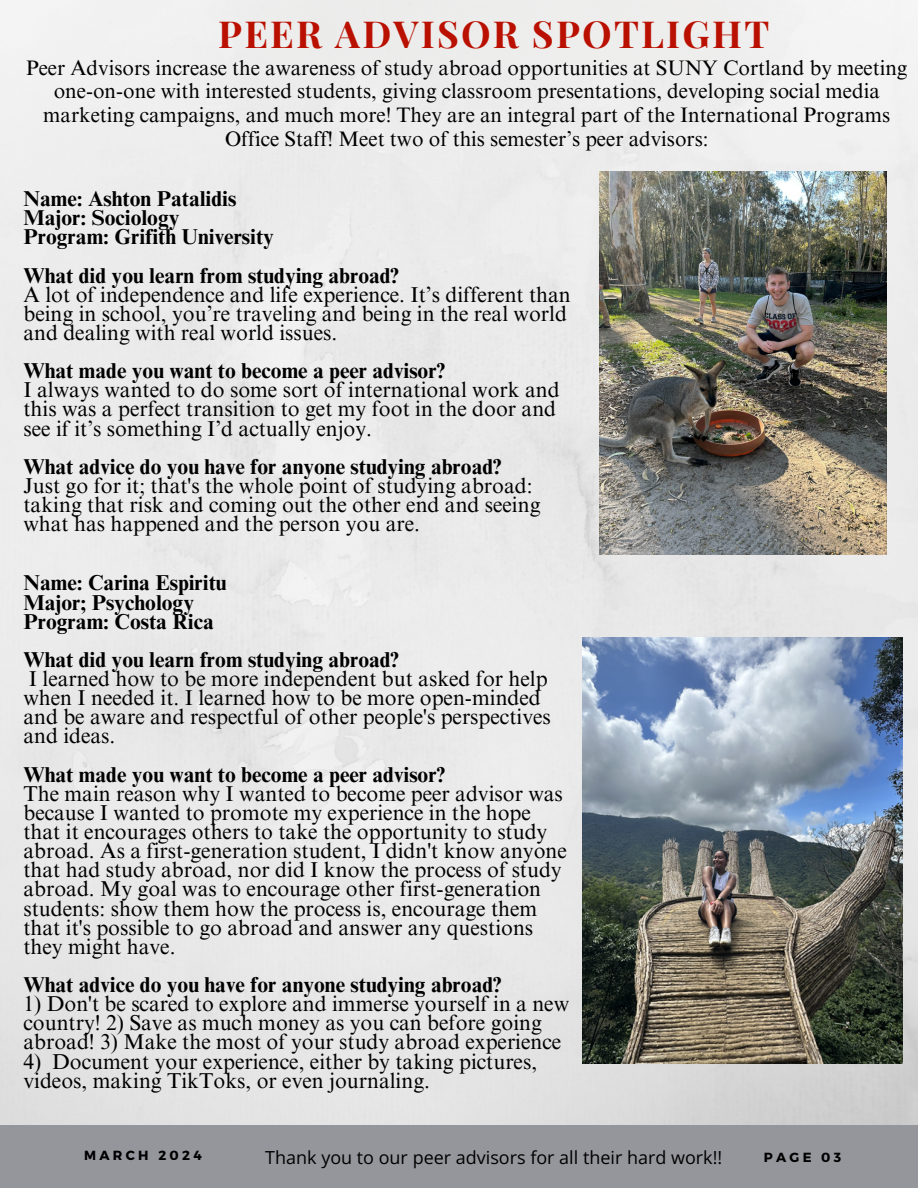
<style>
.page{position:relative;width:918px;height:1188px;background:#fff}
.page>*{position:absolute;margin:0;border:0;box-sizing:border-box;transform-origin:0 0}
.t1{font:700 37.35px "Playfair Display";letter-spacing:.06em;color:#b91000}
.t2{font:21.6px/19.2px "Times NRMT Pro";color:#000}
.t3{font:700 21.6px/19.2px "Times NRMT Pro";color:#000}
.t4{font:21px/23.7px "Times NRMT Pro";color:#000;text-align:center}
.t5{font:18px "Open Sans";color:#000}
.t6{font:700 13.2px "Montserrat";letter-spacing:.25em;color:#000}
</style>
<div class="page">
<img style="left:0;top:0;width:918px;height:1126px">
<div style="left:0;top:1126px;width:918px;height:62px;background:#95959c"></div>
<div style="left:254px;top:0;width:481px;height:67px;background:#efeeed;border-radius:33px"></div>
<img style="left:599px;top:172px;width:287px;height:382px">
<img style="left:583px;top:637px;width:319px;height:427px">
<h1 class="t1" style="left:218px;top:8px;width:553px">PEER ADVISOR SPOTLIGHT</h1>
<p class="t4" style="left:26px;top:58px;width:883px">Peer Advisors increase the awareness of study abroad opportunities at SUNY Cortland by meeting one-on-one with interested students, giving classroom presentations, developing social media marketing campaigns, and much more! They are an integral part of the International Programs Office Staff! Meet two of this semester’s peer advisors:</p>
<p class="t3" style="left:23px;top:192px;width:252px">Name: Ashton Patalidis<br>Major: Sociology<br>Program: Grifith University</p>
<p class="t3" style="left:23px;top:268px;width:377px">What did you learn from studying abroad?</p>
<p class="t2" style="left:23px;top:287px;width:549px">A lot of independence and life experience. It’s different than being in school, you’re traveling and being in the real world and dealing with real world issues.</p>
<p class="t3" style="left:23px;top:364px;width:423px">What made you want to become a peer advisor?</p>
<p class="t2" style="left:23px;top:383px;width:538px">I always wanted to do some sort of international work and this was a perfect transition to get my foot in the door and see if it’s something I’d actually enjoy.</p>
<p class="t3" style="left:23px;top:460px;width:480px">What advice do you have for anyone studying abroad?</p>
<p class="t2" style="left:23px;top:479px;width:518px">Just go for it; that's the whole point of studying abroad: taking that risk and coming out the other end and seeing what has happened and the person you are.</p>
<p class="t3" style="left:23px;top:576px;width:205px">Name: Carina Espiritu<br>Major; Psychology<br>Program: Costa Rica</p>
<p class="t3" style="left:23px;top:653px;width:377px">What did you learn from studying abroad?</p>
<p class="t2" style="left:23px;top:672px;width:529px">I learned how to be more independent but asked for help when I needed it. I learned how to be more open-minded and be aware and respectful of other people's perspectives and ideas.</p>
<p class="t3" style="left:23px;top:767px;width:423px">What made you want to become a peer advisor?</p>
<p class="t2" style="left:23px;top:787px;width:545px">The main reason why I wanted to become peer advisor was because I wanted to promote my experience in the hope that it encourages others to take the opportunity to study abroad. As a first-generation student, I didn't know anyone that had study abroad, nor did I know the process of study abroad. My goal was to encourage other first-generation students: show them how the process is, encourage them that it's possible to go abroad and answer any questions they might have.</p>
<p class="t3" style="left:23px;top:978px;width:480px">What advice do you have for anyone studying abroad?</p>
<p class="t2" style="left:23px;top:997px;width:547px">1) Don't be scared to explore and immerse yourself in a new country! 2) Save as much money as you can before going abroad! 3) Make the most of your study abroad experience</p>
<p class="t2" style="left:23px;top:1054px;width:515px">4) Document your experience, either by taking pictures, videos, making TikToks, or even journaling.</p>
<p class="t6" style="left:84px;top:1147px;width:119px">MARCH 2024</p>
<p class="t5" style="left:265px;top:1145px;width:458px">Thank you to our peer advisors for all their hard work!!</p>
<p class="t6" style="left:764px;top:1149px;width:79px">PAGE 03</p>
</div>
